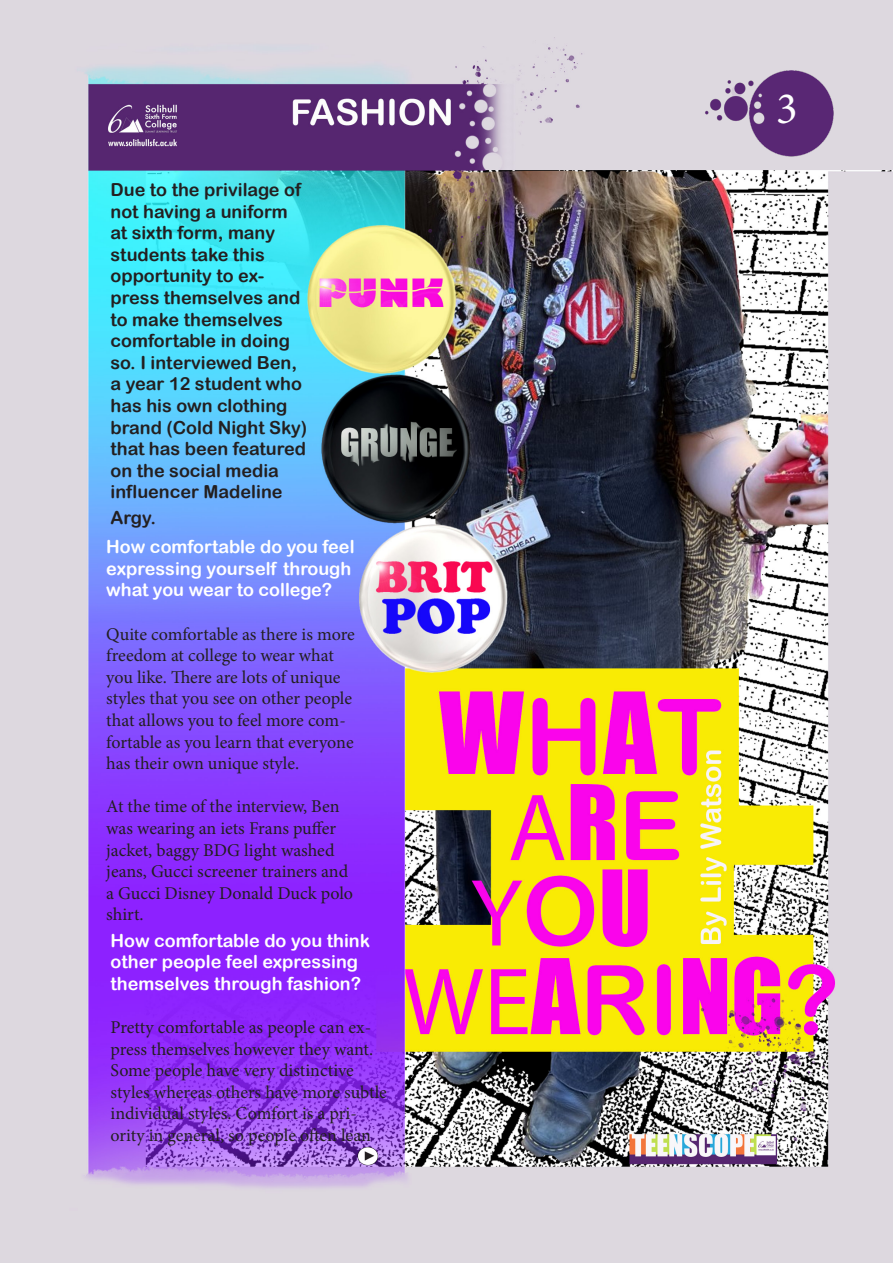
<style>
.page{position:relative;width:893px;height:1263px;background:#fff}
.page>*{position:absolute;margin:0;border:0;box-sizing:border-box;transform-origin:0 0}
.t1{font:45px "Minion Pro";color:#fff}
.t2{font:18px/21.6px "Minion Pro";color:#231f20}
.t3{font:18px/21.6px "Arial Rounded MT Bold";color:#231f20}
.t4{font:18px/21.6px "Arial Rounded MT Bold";color:#fff}
</style>
<div class="page">
<img style="left:0;top:0;width:893px;height:1263px">
<img style="left:356px;top:1142px;width:26px;height:26px">
<img style="left:693px;top:0;width:183px;height:271px">
<p class="t3" style="left:111px;top:179px;width:198px">Due to the privilage of not having a uniform at sixth form, many students take this opportunity to ex&shy;press themselves and to make themselves comfortable in doing so. I interviewed Ben, a year 12 student who has his own clothing brand (Cold Night Sky) that has been featured on the social media influencer Madeline</p>
<p class="t3" style="left:111px;top:506px;width:47px">Argy.</p>
<p class="t4" style="left:106px;top:536px;width:250px">How comfortable do you feel expressing yourself through what you wear to college?</p>
<p class="t2" style="left:106px;top:623px;width:250px">Quite comfortable as there is more freedom at college to wear what you like. There are lots of unique styles that you see on other people that allows you to feel more com&shy;fortable as you learn that everyone has their own unique style.</p>
<p class="t2" style="left:106px;top:796px;width:248px">At the time of the interview, Ben was wearing an iets Frans puffer jacket, baggy BDG light washed jeans, Gucci screener trainers and a Gucci Disney Donald Duck polo shirt.</p>
<p class="t4" style="left:111px;top:929px;width:261px">How comfortable do you think other people feel expressing themselves through fashion?</p>
<p class="t2" style="left:111px;top:1016px;width:278px">Pretty comfortable as people can ex&shy;press themselves however they want.<br>Some people have very distinctive styles whereas others have more subtle individual styles. Comfort is a pri&shy;ority in general, so people often lean</p>
<p class="t1" style="left:776px;top:79px;width:23px">3</p>
</div>
